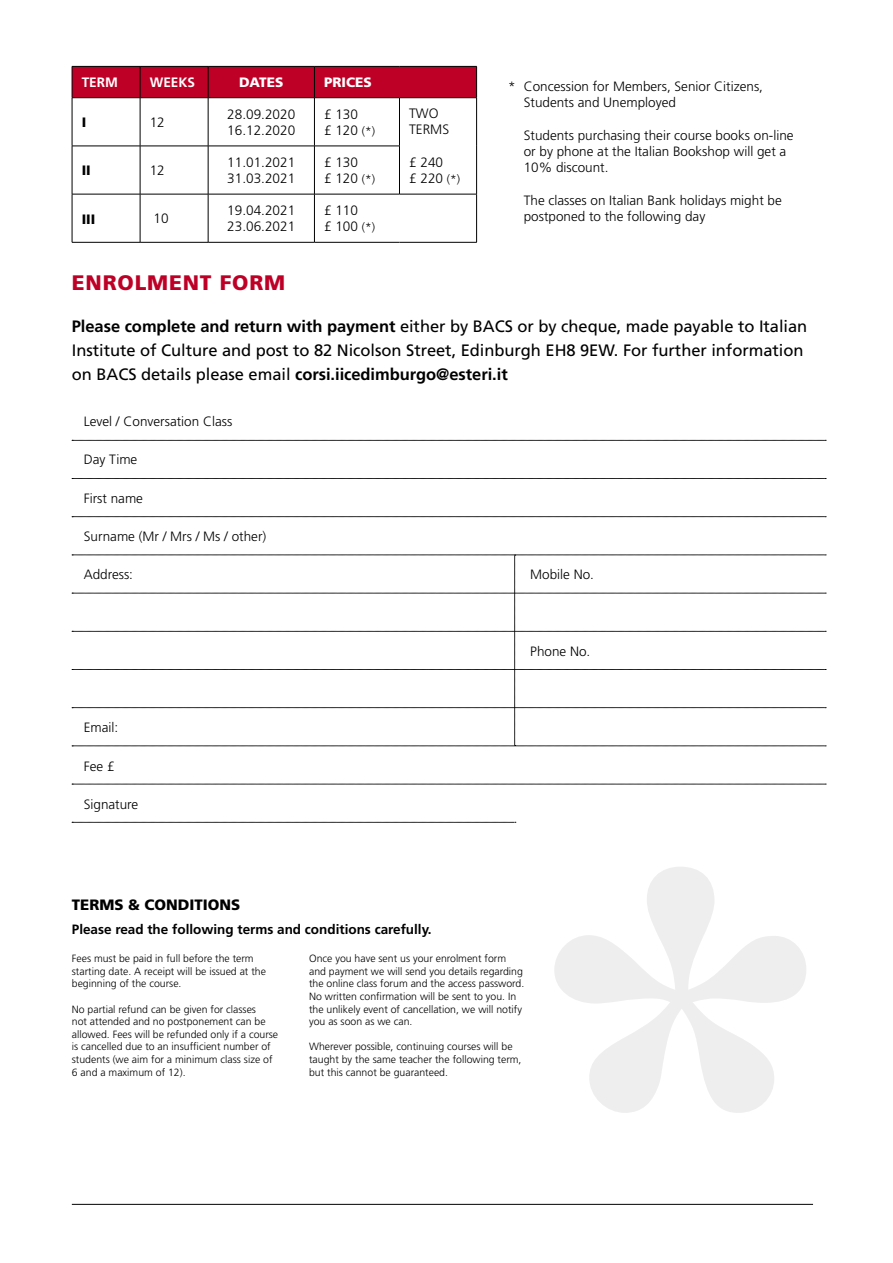
<style>
.page{position:relative;width:893px;height:1263px;background:#fff}
.page>*{position:absolute;margin:0;border:0;box-sizing:border-box;transform-origin:0 0}
.t1{font:900 21px "Frutiger";letter-spacing:.04em;color:#be0027}
.t2{font:16.5px/24px "Frutiger";letter-spacing:-.005em;color:#000}
.t3{font:900 15px "Frutiger";color:#000}
.t4{font:300 13.65px/16.4px "Frutiger";color:#000}
.t5{font:900 13.65px "Frutiger";color:#fff}
.t6{font:700 13.65px "Frutiger";color:#fff}
.t7{font:900 13.65px "Frutiger";color:#000}
.t8{font:300 13.5px/16.2px "Frutiger";color:#000}
.t9{font:700 13.5px "Frutiger";color:#000}
.t10{font:300 10.5px/12.6px "Frutiger";color:#000}
.s1{font-size:11.85px}
.s2{font-weight:700}
</style>
<div class="page">
<svg style="left:72px;top:440px;width:754px;height:1px"></svg>
<svg style="left:72px;top:478px;width:754px;height:1px"></svg>
<svg style="left:72px;top:516px;width:754px;height:1px"></svg>
<svg style="left:72px;top:784px;width:754px;height:1px"></svg>
<svg style="left:72px;top:822px;width:444px;height:1px"></svg>
<div style="left:73px;top:67px;width:403px;height:30px;background:#be0027"></div>
<svg style="left:73px;top:98px;width:403px;height:144px"></svg>
<hr style="left:72px;top:67px;width:1px;height:31px;background:#000">
<hr style="left:72px;top:66px;width:68px;height:1px;background:#000">
<hr style="left:140px;top:67px;width:1px;height:31px;background:#000">
<hr style="left:140px;top:66px;width:68px;height:1px;background:#000">
<hr style="left:208px;top:67px;width:1px;height:31px;background:#000">
<hr style="left:208px;top:66px;width:106px;height:1px;background:#000">
<hr style="left:314px;top:67px;width:1px;height:31px;background:#000">
<hr style="left:476px;top:67px;width:1px;height:31px;background:#000">
<hr style="left:314px;top:66px;width:85px;height:1px;background:#000">
<hr style="left:399px;top:66px;width:78px;height:1px;background:#000">
<hr style="left:72px;top:98px;width:1px;height:48px;background:#000">
<hr style="left:72px;top:97px;width:68px;height:1px;background:#000">
<hr style="left:140px;top:98px;width:1px;height:48px;background:#000">
<hr style="left:140px;top:97px;width:68px;height:1px;background:#000">
<hr style="left:208px;top:98px;width:1px;height:48px;background:#000">
<hr style="left:208px;top:97px;width:106px;height:1px;background:#000">
<hr style="left:314px;top:98px;width:1px;height:48px;background:#000">
<hr style="left:314px;top:97px;width:85px;height:1px;background:#000">
<hr style="left:399px;top:98px;width:1px;height:48px;background:#000">
<hr style="left:476px;top:98px;width:1px;height:48px;background:#000">
<hr style="left:476px;top:146px;width:1px;height:48px;background:#000">
<hr style="left:399px;top:97px;width:78px;height:1px;background:#000">
<hr style="left:72px;top:146px;width:1px;height:48px;background:#000">
<hr style="left:72px;top:146px;width:68px;height:1px;background:#000">
<hr style="left:140px;top:146px;width:1px;height:48px;background:#000">
<hr style="left:140px;top:146px;width:68px;height:1px;background:#000">
<hr style="left:208px;top:146px;width:1px;height:48px;background:#000">
<hr style="left:208px;top:146px;width:106px;height:1px;background:#000">
<hr style="left:314px;top:146px;width:1px;height:48px;background:#000">
<hr style="left:399px;top:146px;width:1px;height:48px;background:#000">
<hr style="left:314px;top:146px;width:86px;height:1px;background:#000">
<hr style="left:72px;top:194px;width:1px;height:48px;background:#000">
<hr style="left:72px;top:194px;width:68px;height:1px;background:#000">
<hr style="left:72px;top:242px;width:68px;height:1px;background:#000">
<hr style="left:140px;top:194px;width:1px;height:48px;background:#000">
<hr style="left:140px;top:194px;width:68px;height:1px;background:#000">
<hr style="left:140px;top:242px;width:68px;height:1px;background:#000">
<hr style="left:208px;top:194px;width:1px;height:48px;background:#000">
<hr style="left:208px;top:194px;width:106px;height:1px;background:#000">
<hr style="left:208px;top:242px;width:106px;height:1px;background:#000">
<hr style="left:314px;top:194px;width:1px;height:48px;background:#000">
<hr style="left:476px;top:194px;width:1px;height:48px;background:#000">
<hr style="left:314px;top:194px;width:85px;height:1px;background:#000">
<hr style="left:399px;top:194px;width:78px;height:1px;background:#000">
<hr style="left:314px;top:242px;width:85px;height:1px;background:#000">
<hr style="left:399px;top:242px;width:78px;height:1px;background:#000">
<svg style="left:554px;top:867px;width:252px;height:246px"></svg>
<svg style="left:72px;top:555px;width:754px;height:192px"></svg>
<hr style="left:72px;top:1204px;width:741px;height:1px;background:#000">
<h3 class="t6" style="left:82px;top:74px;width:38px">TERM</h3>
<h3 class="t6" style="left:150px;top:74px;width:47px">WEEKS</h3>
<h3 class="t5" style="left:239px;top:74px;width:46px">DATES</h3>
<h3 class="t5" style="left:324px;top:74px;width:49px">PRICES</h3>
<h3 class="t7" style="left:82px;top:114px;width:6px">I</h3>
<h3 class="t4" style="left:150px;top:114px;width:17px">12</h3>
<h3 class="t4" style="left:227px;top:106px;width:70px">28.09.2020<br>16.12.2020</h3>
<h3 class="t4" style="left:324px;top:106px;width:53px">£ 130<br>£ 120 <span class="s1">(*)</span></h3>
<h3 class="t4" style="left:409px;top:105px;width:42px">TWO<br>TERMS</h3>
<h3 class="t4" style="left:409px;top:154px;width:53px">£ 240<br>£ 220 <span class="s1">(*)</span></h3>
<h3 class="t7" style="left:82px;top:162px;width:11px">II</h3>
<h3 class="t4" style="left:150px;top:162px;width:17px">12</h3>
<h3 class="t4" style="left:227px;top:154px;width:70px">11.01.2021<br>31.03.2021</h3>
<h3 class="t4" style="left:324px;top:154px;width:53px">£ 130<br>£ 120 <span class="s1">(*)</span></h3>
<h3 class="t7" style="left:82px;top:211px;width:15px">III</h3>
<h3 class="t4" style="left:154px;top:211px;width:17px">10</h3>
<h3 class="t4" style="left:227px;top:202px;width:70px">19.04.2021<br>23.06.2021</h3>
<h3 class="t4" style="left:324px;top:202px;width:53px">£ 110<br>£ 100 <span class="s1">(*)</span></h3>
<p class="t8" style="left:524px;top:79px;width:241px;text-indent:-16px">* Concession for Members, Senior Citizens,<br>Students and Unemployed</p>
<p class="t8" style="left:524px;top:127px;width:271px">Students purchasing their course books on-line or by phone at the Italian Bookshop will get a<br>10% discount.</p>
<p class="t8" style="left:524px;top:192px;width:260px">The classes on Italian Bank holidays might be postponed to the following day</p>
<h1 class="t1" style="left:72px;top:270px;width:215px">ENROLMENT FORM</h1>
<p class="t2" style="left:72px;top:315px;width:737px"><span class="s2">Please complete and return with payment</span> either by BACS or by cheque, made payable to Italian<br>Institute of Culture and post to 82 Nicolson Street, Edinburgh EH8 9EW. For further information on BACS details please email <span class="s2">corsi.iicedimburgo@esteri.it</span></p>
<p class="t8" style="left:84px;top:413px;width:150px">Level / Conversation Class</p>
<p class="t8" style="left:84px;top:452px;width:55px">Day Time</p>
<p class="t8" style="left:84px;top:490px;width:61px">First name</p>
<p class="t8" style="left:84px;top:528px;width:184px">Surname (Mr / Mrs / Ms / other)</p>
<p class="t8" style="left:84px;top:567px;width:51px">Address:</p>
<p class="t8" style="left:530px;top:567px;width:65px">Mobile No.</p>
<p class="t8" style="left:84px;top:720px;width:36px">Email:</p>
<p class="t8" style="left:84px;top:758px;width:32px">Fee £</p>
<p class="t8" style="left:84px;top:796px;width:56px">Signature</p>
<p class="t8" style="left:530px;top:643px;width:62px">Phone No.</p>
<h3 class="t3" style="left:72px;top:895px;width:170px">TERMS &amp; CONDITIONS</h3>
<p class="t9" style="left:72px;top:922px;width:361px">Please read the following terms and conditions carefully.</p>
<p class="t10" style="left:72px;top:952px;width:196px">Fees must be paid in full before the term starting date. A receipt will be issued at the beginning of the course.</p>
<p class="t10" style="left:72px;top:1003px;width:208px">No partial refund can be given for classes<br>not attended and no postponement can be allowed. Fees will be refunded only if a course is cancelled due to an insufficient number of students (we aim for a minimum class size of 6 and a maximum of 12).</p>
<p class="t10" style="left:309px;top:952px;width:217px">Once you have sent us your enrolment form and payment we will send you details regarding the online class forum and the access password.<br>No written confirmation will be sent to you. In the unlikely event of cancellation, we will notify you as soon as we can.</p>
<p class="t10" style="left:309px;top:1040px;width:214px">Wherever possible, continuing courses will be taught by the same teacher the following term, but this cannot be guaranteed.</p>
</div>
